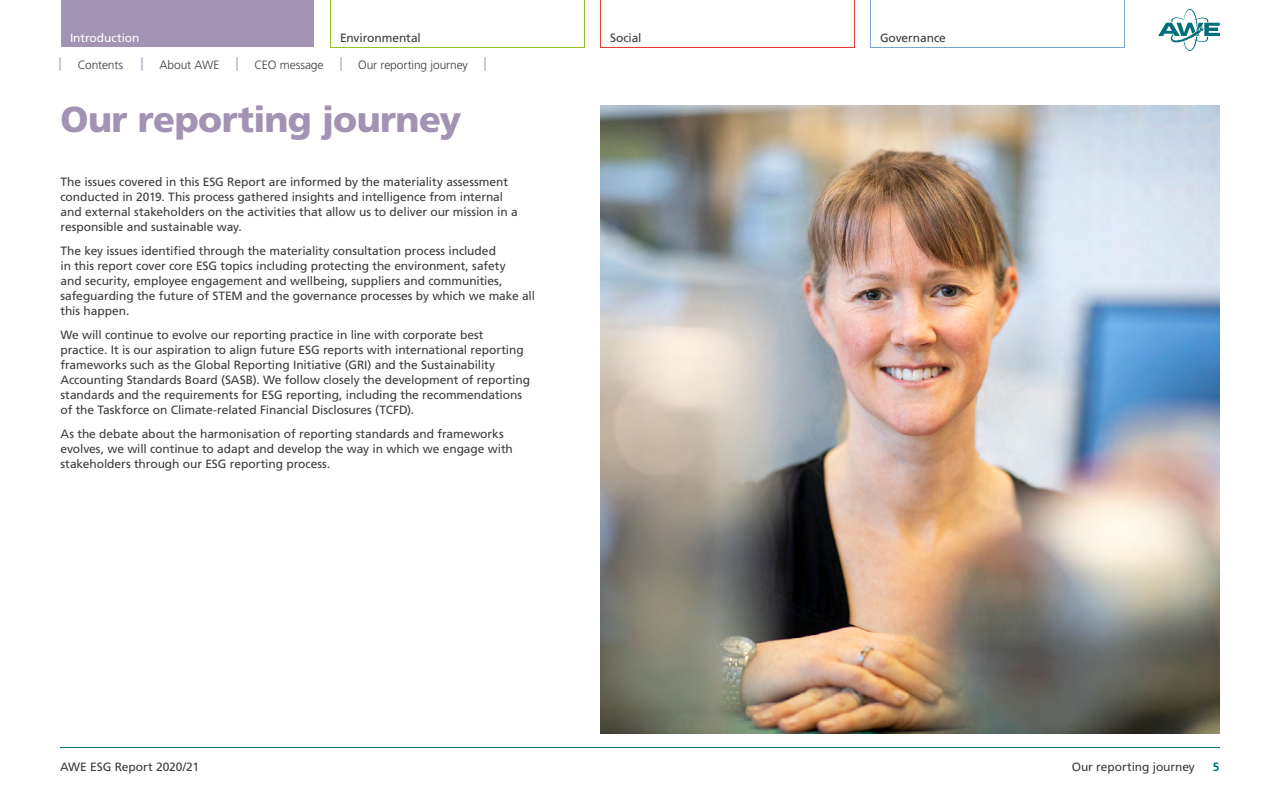
<style>
.page{position:relative;width:1280px;height:800px;background:#fff}
.page>*{position:absolute;margin:0;border:0;box-sizing:border-box;transform-origin:0 0}
.Page_Title_H2{font:900 36px "Frutiger LT Pro";letter-spacing:-.015em;color:#a292b4}
.Body_12pt_P{font:12px/15px "Frutiger LT Pro";letter-spacing:-.005em;color:#3d3c3b}
.t1{font:300 12px "Frutiger LT Pro";letter-spacing:-.01em;color:#3d3c3b}
.Text_anchor{font:12px "Frutiger LT Pro";letter-spacing:-.005em;color:#3d3c3b}
.t2{font:12px "Frutiger LT Pro";letter-spacing:-.005em;color:#fff}
.t3{font:700 12px "Frutiger LT Pro";color:#006f7a}
</style>
<div class="page">
<hr style="left:60px;top:747px;width:1160px;height:1px;background:#006f7a">
<svg style="left:330px;top:0;width:255px;height:48px"></svg>
<svg style="left:600px;top:0;width:255px;height:48px"></svg>
<svg style="left:870px;top:0;width:255px;height:48px"></svg>
<div style="left:61px;top:0;width:253px;height:47px;background:#a292b4"></div>
<svg style="left:60px;top:58px;width:1px;height:12px"></svg>
<svg style="left:236px;top:58px;width:2px;height:12px"></svg>
<svg style="left:340px;top:58px;width:2px;height:12px"></svg>
<svg style="left:484px;top:58px;width:2px;height:12px"></svg>
<svg style="left:142px;top:58px;width:1px;height:12px"></svg>
<img style="left:600px;top:105px;width:620px;height:629px">
<svg style="left:1158px;top:9px;width:62px;height:42px"></svg>
<p class="t2" style="left:70px;top:31px;width:71px">Introduction</p>
<p class="t1" style="left:78px;top:58px;width:47px">Contents</p>
<h2 class="Page_Title_H2" style="left:60px;top:98px;width:402px">Our reporting journey</h2>
<p class="Body_12pt_P" style="left:340px;top:30px;width:82px">Environmental</p>
<p class="Body_12pt_P" style="left:610px;top:30px;width:33px">Social</p>
<p class="Body_12pt_P" style="left:880px;top:30px;width:67px">Governance</p>
<p class="t1" style="left:159px;top:58px;width:62px">About AWE</p>
<p class="t1" style="left:254px;top:58px;width:71px">CEO message</p>
<p class="t1" style="left:358px;top:58px;width:111px">Our reporting journey</p>
<p class="Body_12pt_P" style="left:60px;top:174px;width:459px">The issues covered in this ESG Report are informed by the materiality assessment conducted in 2019. This process gathered insights and intelligence from internal and external stakeholders on the activities that allow us to deliver our mission in a responsible and sustainable way.</p>
<p class="Body_12pt_P" style="left:60px;top:243px;width:476px">The key issues identified through the materiality consultation process included<br>in this report cover core ESG topics including protecting the environment, safety<br>and security, employee engagement and wellbeing, suppliers and communities, safeguarding the future of STEM and the governance processes by which we make all this happen.</p>
<p class="Body_12pt_P" style="left:60px;top:327px;width:471px">We will continue to evolve our reporting practice in line with corporate best practice. It is our aspiration to align future ESG reports with international reporting frameworks such as the Global Reporting Initiative (GRI) and the Sustainability Accounting Standards Board (SASB). We follow closely the development of reporting standards and the requirements for ESG reporting, including the recommendations of the Taskforce on Climate-related Financial Disclosures (TCFD).</p>
<p class="Body_12pt_P" style="left:60px;top:426px;width:454px">As the debate about the harmonisation of reporting standards and frameworks evolves, we will continue to adapt and develop the way in which we engage with stakeholders through our ESG reporting process.</p>
<p class="Text_anchor" style="left:1072px;top:760px;width:125px">Our reporting journey</p>
<p class="Body_12pt_P" style="left:60px;top:759px;width:141px">AWE ESG Report 2020/21</p>
<p class="t3" style="left:1213px;top:760px;width:8px">5</p>
</div>
